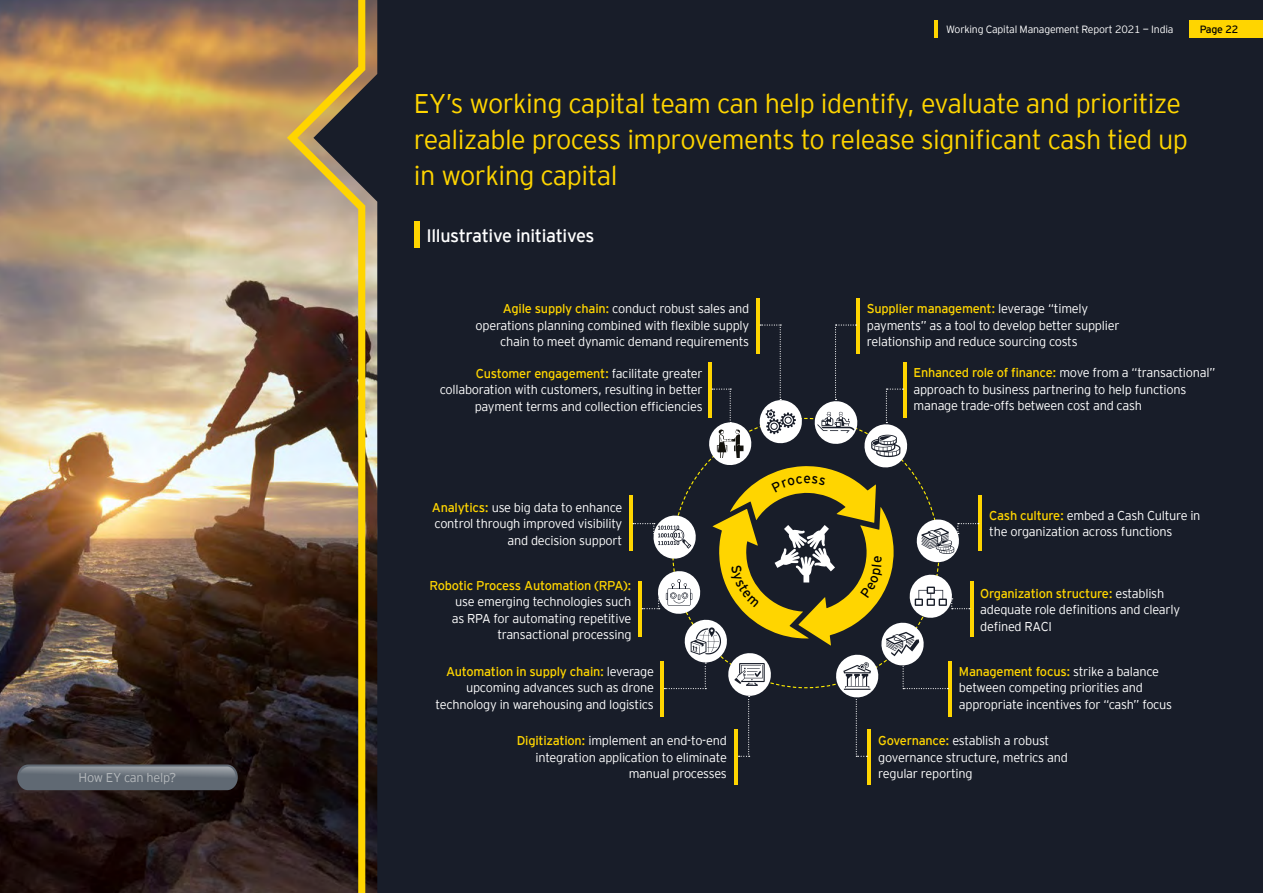
<style>
.page{position:relative;width:1263px;height:893px;background:#181d29}
.page>*{position:absolute;margin:0;border:0;box-sizing:border-box;transform-origin:0 0}
.t1{font:300 27px/36px "EY Interstate";letter-spacing:-.02em;color:#ffd500}
.t2{font:300 18px "EY Interstate";letter-spacing:-.02em;color:#fff}
.t3{font:300 13.5px "EY Interstate";color:#000}
.t4{font:300 12.75px/16.5px "EY Interstate";letter-spacing:-.02em;color:#fff}
.t5{font:300 12.75px "EY Interstate";letter-spacing:-.02em;color:#ffd500}
.t6{font:300 12.75px "EY Interstate";letter-spacing:-.02em;color:#b5b9bc}
.t7{font:300 10.5px "EY Interstate";letter-spacing:-.02em;color:#fff}
.t8{font:300 10.5px "EY Interstate";letter-spacing:-.02em;color:#000}
.s1{color:#ffd500}
</style>
<div class="page">
<img style="left:0;top:0;width:377px;height:893px">
<svg style="left:287px;top:0;width:78px;height:893px;background:#725e40"></svg>
<div style="left:414px;top:222px;width:6px;height:26px;background:#ffd500"></div>
<hr style="left:856px;top:298px;width:4px;height:55px;background:#ffd500">
<hr style="left:756px;top:298px;width:4px;height:55px;background:#ffd500">
<hr style="left:629px;top:495px;width:3px;height:56px;background:#ffd500">
<hr style="left:978px;top:495px;width:4px;height:56px;background:#ffd500">
<hr style="left:867px;top:729px;width:4px;height:56px;background:#ffd500">
<hr style="left:734px;top:729px;width:4px;height:56px;background:#ffd500">
<svg style="left:17px;top:764px;width:221px;height:26px;background:#686f78"></svg>
<div style="left:1189px;top:20px;width:74px;height:17px;background:#ffd500"></div>
<hr style="left:935px;top:20px;width:3px;height:17px;background:#ffd500">
<svg style="left:633px;top:324px;width:346px;height:433px"></svg>
<p class="t6" style="left:79px;top:769px;width:99px">How EY can help?</p>
<p class="t7" style="left:946px;top:22px;width:229px">Working Capital Management Report 2021 — India</p>
<p class="t8" style="left:1200px;top:22px;width:40px">Page 22</p>
<h1 class="t1" style="left:414px;top:84px;width:776px">EY’s working capital team can help identify, evaluate and prioritize realizable process improvements to release significant cash tied up in working capital</h1>
<h2 class="t2" style="left:427px;top:223px;width:169px">Illustrative initiatives</h2>
<p class="t4" style="left:475px;top:300px;width:275px;text-align:right"><span class="s1">Agile supply chain:</span> conduct robust sales and operations planning combined with flexible supply chain to meet dynamic demand requirements</p>
<p class="t4" style="left:440px;top:364px;width:264px;text-align:right"><span class="s1">Customer engagement:</span> facilitate greater collaboration with customers, resulting in better payment terms and collection efficiencies</p>
<p class="t3" style="left:803px;top:469px;width:9px">e</p>
<p class="t4" style="left:867px;top:300px;width:254px"><span class="s1">Supplier management:</span> leverage “timely payments” as a tool to develop better supplier relationship and reduce sourcing costs</p>
<p class="t4" style="left:913px;top:364px;width:303px"><span class="s1">Enhanced role of finance:</span> move from a “transactional” approach to business partnering to help functions manage trade-offs between cost and cash</p>
<p class="t4" style="left:432px;top:498px;width:192px;text-align:right"><span class="s1">Analytics:</span> use big data to enhance control through improved visibility and decision support</p>
<p class="t5" style="left:429px;top:576px;width:204px">Robotic Process Automation (RPA):</p>
<p class="t4" style="left:452px;top:593px;width:181px;text-align:right">use emerging technologies such as RPA for automating repetitive transactional processing</p>
<p class="t4" style="left:435px;top:662px;width:220px;text-align:right"><span class="s1">Automation in supply chain:</span> leverage upcoming advances such as drone technology in warehousing and logistics</p>
<p class="t4" style="left:517px;top:732px;width:212px;text-align:right"><span class="s1">Digitization:</span> implement an end-to-end integration application to eliminate manual processes</p>
<p class="t4" style="left:878px;top:732px;width:191px"><span class="s1">Governance:</span> establish a robust governance structure, metrics and regular reporting</p>
<p class="t4" style="left:989px;top:506px;width:213px"><span class="s1">Cash culture:</span> embed a Cash Culture in the organization across functions</p>
<p class="t4" style="left:980px;top:584px;width:201px"><span class="s1">Organization structure:</span> establish adequate role definitions and clearly defined RACI</p>
<p class="t4" style="left:959px;top:662px;width:215px"><span class="s1">Management focus:</span> strike a balance between competing priorities and appropriate incentives for “cash” focus</p>
</div>
